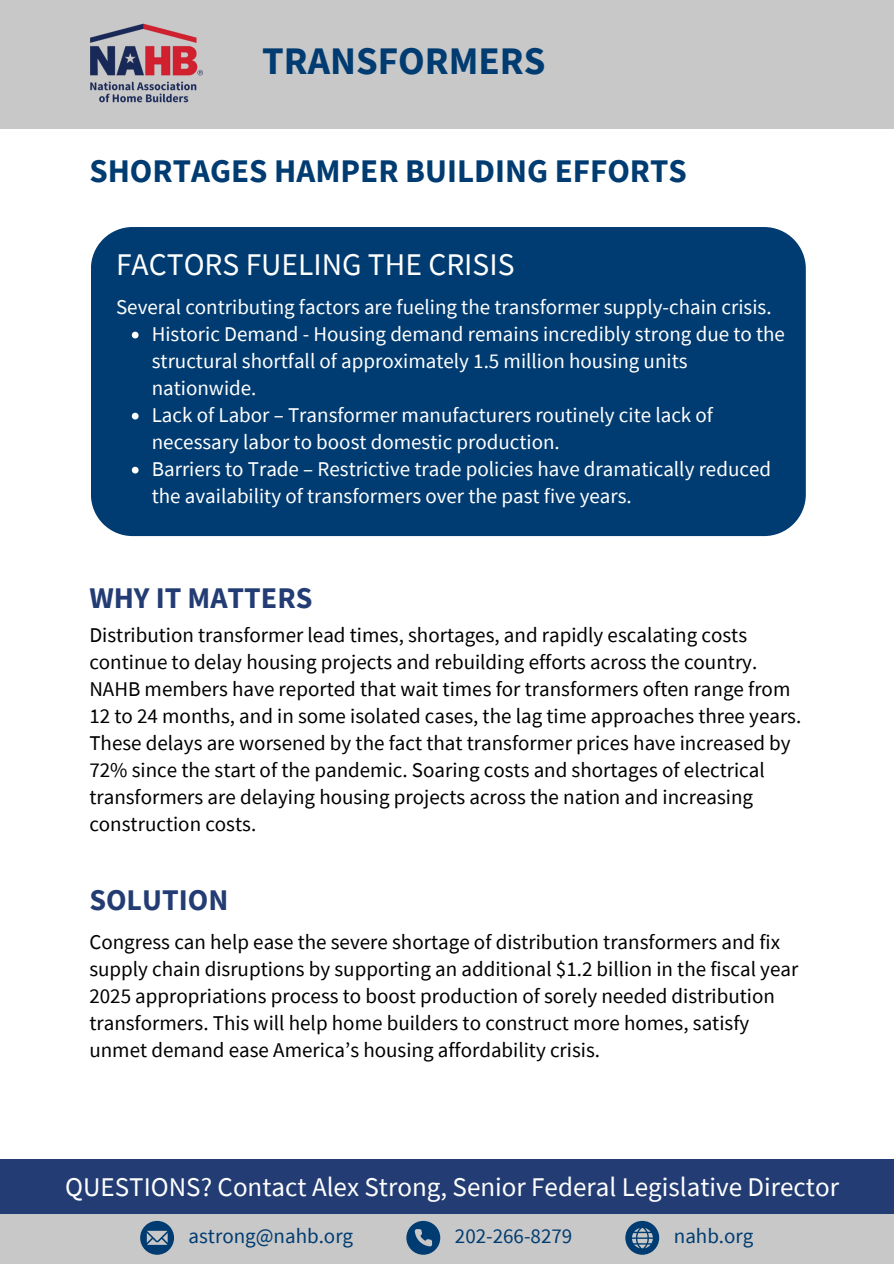
<style>
.page{position:relative;width:894px;height:1264px;background:#fff}
.page>*{position:absolute;margin:0;border:0;box-sizing:border-box;transform-origin:0 0}
.t1{font:700 39px "Source Sans Pro";color:#003c71}
.t2{font:700 33px "Source Sans Pro";color:#003c71}
.t3{font:31.5px "Source Sans Pro";color:#fff}
.t4{font:700 30px "Source Sans Pro";color:#233d74}
.t5{font:27px "Source Sans Pro";color:#fff}
.t6{font:21px/27px "Source Sans Pro";color:#000}
.t7{font:21px/27px "Source Sans Pro";color:#fff}
.t8{font:21px "Source Sans Pro";color:#003c71}
</style>
<div class="page">
<div style="left:0;top:1208px;width:893px;height:55px;background:#c8c8c8"></div>
<div style="left:0;top:1159px;width:893px;height:54px;background:#233d74"></div>
<div style="left:0;top:0;width:893px;height:128px;background:#c8c8c8"></div>
<img style="left:90px;top:23px;width:113px;height:79px">
<div style="left:91px;top:227px;width:714px;height:309px;background:#003c71"></div>
<svg style="left:132px;top:332px;width:6px;height:6px"></svg>
<svg style="left:132px;top:413px;width:6px;height:6px"></svg>
<svg style="left:132px;top:467px;width:6px;height:6px"></svg>
<svg style="left:140px;top:1220px;width:34px;height:34px"></svg>
<svg style="left:406px;top:1220px;width:34px;height:34px"></svg>
<svg style="left:625px;top:1220px;width:34px;height:34px"></svg>
<h1 class="t1" style="left:262px;top:36px;width:285px">TRANSFORMERS</h1>
<p class="t2" style="left:89px;top:149px;width:599px">SHORTAGES HAMPER BUILDING EFFORTS</p>
<h2 class="t3" style="left:116px;top:244px;width:400px">FACTORS FUELING THE CRISIS</h2>
<p class="t7" style="left:116px;top:293px;width:656px">Several contributing factors are fueling the transformer supply-chain crisis.</p>
<h2 class="t7" style="left:152px;top:320px;width:634px">Historic Demand - Housing demand remains incredibly strong due to the structural shortfall of approximately 1.5 million housing units nationwide.</h2>
<p class="t7" style="left:152px;top:401px;width:562px">Lack of Labor – Transformer manufacturers routinely cite lack of necessary labor to boost domestic production.</p>
<h4 class="t7" style="left:152px;top:455px;width:620px">Barriers to Trade – Restrictive trade policies have dramatically reduced the availability of transformers over the past five years.</h4>
<p class="t4" style="left:89px;top:579px;width:224px">WHY IT MATTERS</p>
<p class="t6" style="left:89px;top:621px;width:713px">Distribution transformer lead times, shortages, and rapidly escalating costs continue to delay housing projects and rebuilding efforts across the country.<br>NAHB members have reported that wait times for transformers often range from 12 to 24 months, and in some isolated cases, the lag time approaches three years.<br>These delays are worsened by the fact that transformer prices have increased by 72% since the start of the pandemic. Soaring costs and shortages of electrical transformers are delaying housing projects across the nation and increasing construction costs.</p>
<h2 class="t4" style="left:89px;top:880px;width:140px">SOLUTION</h2>
<h3 class="t6" style="left:89px;top:928px;width:710px">Congress can help ease the severe shortage of distribution transformers and fix supply chain disruptions by supporting an additional $1.2 billion in the fiscal year 2025 appropriations process to boost production of sorely needed distribution transformers. This will help home builders to construct more homes, satisfy unmet demand ease America’s housing affordability crisis.</h3>
<p class="t5" style="left:65px;top:1169px;width:775px">QUESTIONS? Contact Alex Strong, Senior Federal Legislative Director</p>
<p class="t8" style="left:188px;top:1222px;width:166px">astrong@nahb.org</p>
<p class="t8" style="left:455px;top:1222px;width:119px">202-266-8279</p>
<p class="t8" style="left:673px;top:1222px;width:81px">nahb.org</p>
</div>
